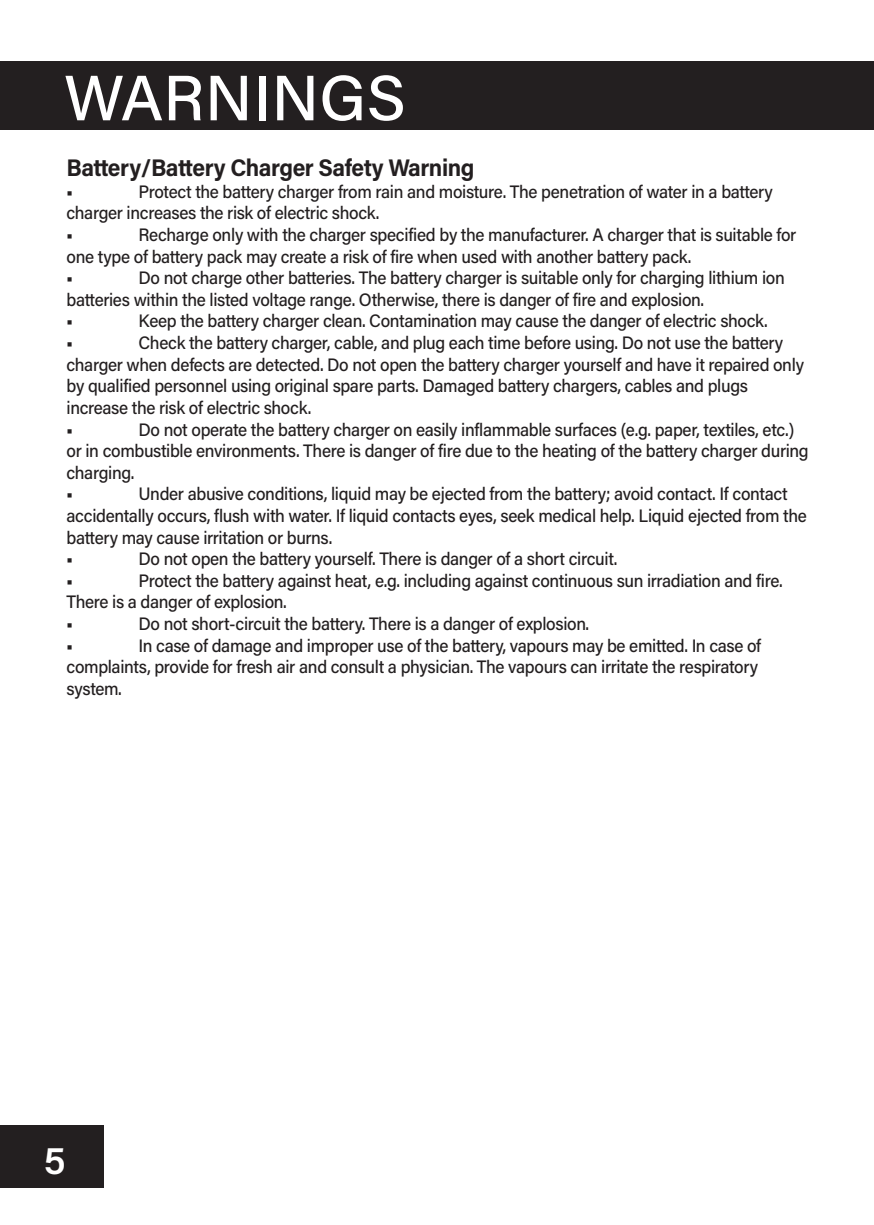
<style>
.page{position:relative;width:874px;height:1225px;background:#fff}
.page>*{position:absolute;margin:0;border:0;box-sizing:border-box;transform-origin:0 0}
.t1{font:500 64px "Acumin Pro";letter-spacing:.005em;color:#fff}
.t2{font:600 37.2px "Acumin Pro";color:#fff}
.t3{font:700 24px "Acumin Pro";letter-spacing:-.02em;color:#231f20;scale:.95 1}
.t4{font:500 18px/21.6px "Acumin Pro";letter-spacing:-.02em;color:#231f20;scale:.95 1}
</style>
<div class="page">
<div style="left:0;top:62px;width:873px;height:68px;background:#231f20"></div>
<div style="left:0;top:1125px;width:103px;height:63px;background:#231f20"></div>
<h1 class="t1" style="left:64px;top:53px;width:343px">WARNINGS</h1>
<h3 class="t3" style="left:66px;top:151px;width:431px">Battery/Battery Charger Safety Warning</h3>
<p class="t4" style="left:66px;top:180px;width:8px">■</p>
<p class="t4" style="left:66px;top:180px;width:744px;text-indent:72px">Protect the battery charger from rain and moisture. The penetration of water in a battery charger increases the risk of electric shock.<br>■</p>
<p class="t4" style="left:66px;top:223px;width:769px;text-indent:72px">Recharge only with the charger specified by the manufacturer. A charger that is suitable for one type of battery pack may create a risk of fire when used with another battery pack.<br>■</p>
<p class="t4" style="left:66px;top:266px;width:757px;text-indent:72px">Do not charge other batteries. The battery charger is suitable only for charging lithium ion batteries within the listed voltage range. Otherwise, there is danger of fire and explosion.<br>■</p>
<p class="t4" style="left:138px;top:310px;width:663px">Keep the battery charger clean. Contamination may cause the danger of electric shock.</p>
<p class="t4" style="left:66px;top:331px;width:777px;text-indent:72px">Check the battery charger, cable, and plug each time before using. Do not use the battery charger when defects are detected. Do not open the battery charger yourself and have it repaired only by qualified personnel using original spare parts. Damaged battery chargers, cables and plugs increase the risk of electric shock.<br>■</p>
<p class="t4" style="left:66px;top:331px;width:8px">■</p>
<p class="t4" style="left:66px;top:418px;width:782px;text-indent:72px">Do not operate the battery charger on easily inflammable surfaces (e.g. paper, textiles, etc.) or in combustible environments. There is danger of fire due to the heating of the battery charger during charging.<br>■</p>
<p class="t4" style="left:66px;top:482px;width:780px;text-indent:72px">Under abusive conditions, liquid may be ejected from the battery; avoid contact. If contact accidentally occurs, flush with water. If liquid contacts eyes, seek medical help. Liquid ejected from the battery may cause irritation or burns.<br>■</p>
<p class="t4" style="left:138px;top:547px;width:505px">Do not open the battery yourself. There is danger of a short circuit.</p>
<p class="t4" style="left:66px;top:569px;width:755px;text-indent:72px">Protect the battery against heat, e.g. including against continuous sun irradiation and fire.<br>There is a danger of explosion.<br>■</p>
<p class="t4" style="left:66px;top:569px;width:8px">■</p>
<p class="t4" style="left:138px;top:612px;width:475px">Do not short-circuit the battery. There is a danger of explosion.</p>
<p class="t4" style="left:66px;top:634px;width:732px;text-indent:72px">In case of damage and improper use of the battery, vapours may be emitted. In case of complaints, provide for fresh air and consult a physician. The vapours can irritate the respiratory system.</p>
<p class="t4" style="left:66px;top:634px;width:8px">■</p>
<h2 class="t2" style="left:44px;top:1135px;width:23px">5</h2>
</div>
